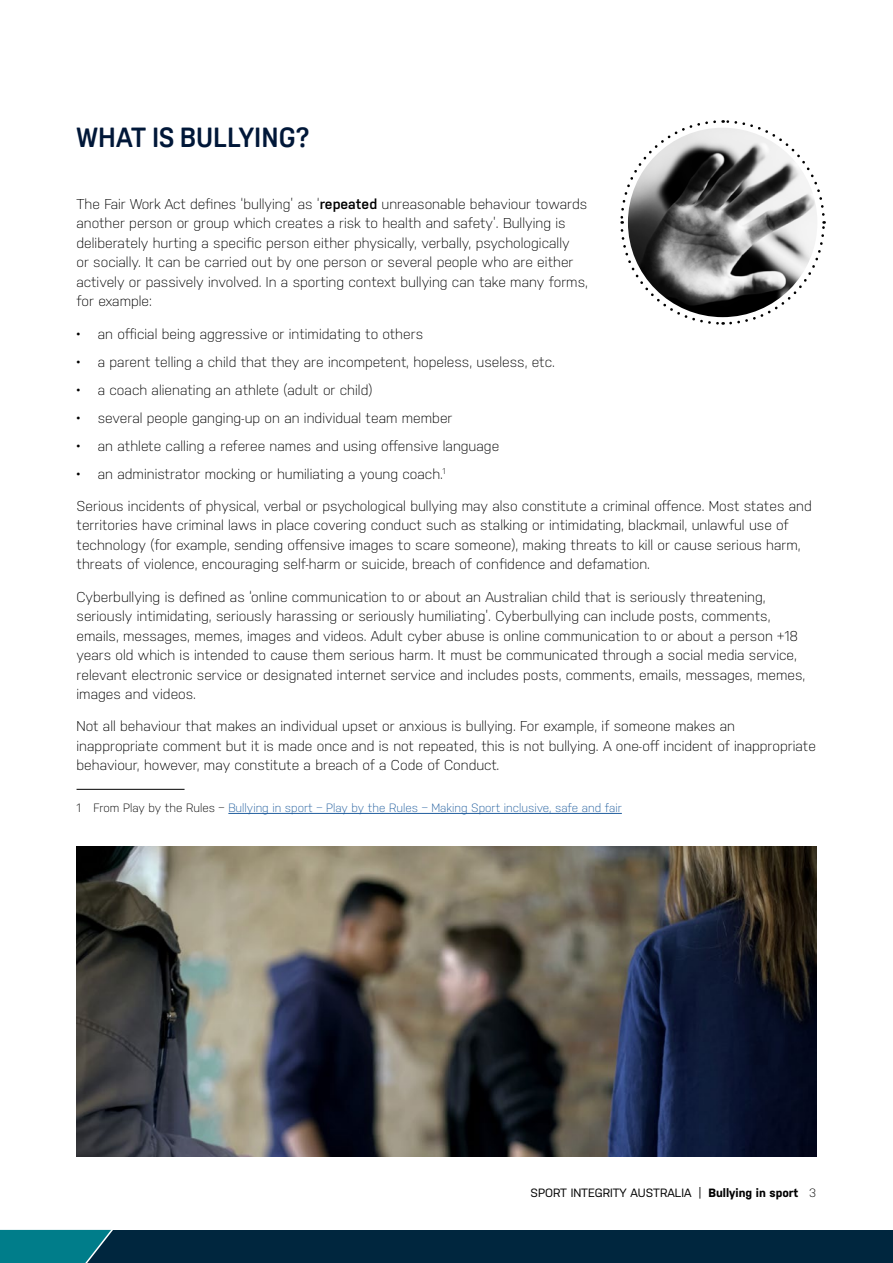
<style>
.page{position:relative;width:893px;height:1263px;background:#fff}
.page>*{position:absolute;margin:0;border:0;box-sizing:border-box;transform-origin:0 0}
._01__HEADING_1{font:700 27px "Oscine";color:#001738}
._04__BODY_TEXT{font:300 14.25px/19.5px "Nudista";color:#000}
._10__FOOTNOTES{font:300 12px "Nudista";color:#215e9e}
.t1{font:12px "Nudista";color:#000}
.s1{font-weight:600}
.s2{color:#000}
.s3{font-weight:700}
.s4{font-weight:300}
</style>
<div class="page">
<hr style="left:77px;top:789px;width:108px;height:1px;background:#000">
<hr style="left:228px;top:813px;width:394px;height:1px;background:#215e9e">
<img style="left:77px;top:846px;width:739px;height:311px">
<svg style="left:620px;top:120px;width:206px;height:205px"></svg>
<img style="left:628px;top:128px;width:189px;height:189px;border-radius:95px">
<div style="left:0;top:1230px;width:893px;height:33px;background:#00263e"></div>
<svg style="left:0;top:1230px;width:113px;height:33px;background:#047583"></svg>
<p class="_01__HEADING_1" style="left:77px;top:122px;width:235px">WHAT IS BULLYING?</p>
<p class="_04__BODY_TEXT" style="left:77px;top:194px;width:513px">The Fair Work Act defines ‘bullying’ as ‘<span class="s1">repeated</span> unreasonable behaviour towards another person or group which creates a risk to health and safety’. Bullying is deliberately hurting a specific person either physically, verbally, psychologically<br>or socially. It can be carried out by one person or several people who are either actively or passively involved. In a sporting context bullying can take many forms, for example:</p>
<p class="_04__BODY_TEXT" style="left:77px;top:324px;width:348px">• an official being aggressive or intimidating to others</p>
<p class="_04__BODY_TEXT" style="left:77px;top:352px;width:480px">• a parent telling a child that they are incompetent, hopeless, useless, etc.</p>
<p class="_04__BODY_TEXT" style="left:77px;top:380px;width:297px">• a coach alienating an athlete (adult or child)</p>
<p class="_04__BODY_TEXT" style="left:77px;top:408px;width:377px">• several people ganging-up on an individual team member</p>
<p class="_04__BODY_TEXT" style="left:77px;top:436px;width:424px">• an athlete calling a referee names and using offensive language</p>
<p class="_04__BODY_TEXT" style="left:77px;top:464px;width:370px">• an administrator mocking or humiliating a young coach.<sup>1</sup></p>
<p class="_04__BODY_TEXT" style="left:77px;top:496px;width:737px">Serious incidents of physical, verbal or psychological bullying may also constitute a criminal offence. Most states and territories have criminal laws in place covering conduct such as stalking or intimidating, blackmail, unlawful use of technology (for example, sending offensive images to scare someone), making threats to kill or cause serious harm, threats of violence, encouraging self-harm or suicide, breach of confidence and defamation.</p>
<p class="_04__BODY_TEXT" style="left:77px;top:587px;width:730px">Cyberbullying is defined as ‘online communication to or about an Australian child that is seriously threatening, seriously intimidating, seriously harassing or seriously humiliating’. Cyberbullying can include posts, comments, emails, messages, memes, images and videos. Adult cyber abuse is online communication to or about a person +18 years old which is intended to cause them serious harm. It must be communicated through a social media service, relevant electronic service or designated internet service and includes posts, comments, emails, messages, memes, images and videos.</p>
<p class="_04__BODY_TEXT" style="left:77px;top:716px;width:741px">Not all behaviour that makes an individual upset or anxious is bullying. For example, if someone makes an inappropriate comment but it is made once and is not repeated, this is not bullying. A one-off incident of inappropriate behaviour, however, may constitute a breach of a Code of Conduct.</p>
<p class="_10__FOOTNOTES" style="left:77px;top:801px;width:547px"><span class="s2">1 From Play by the Rules −</span> Bullying in sport - Play by the Rules - Making Sport inclusive, safe and fair</p>
<p class="t1" style="left:531px;top:1186px;width:287px">SPORT INTEGRITY AUSTRALIA | <span class="s3">Bullying in sport</span> <span class="s4">3</span></p>
</div>
